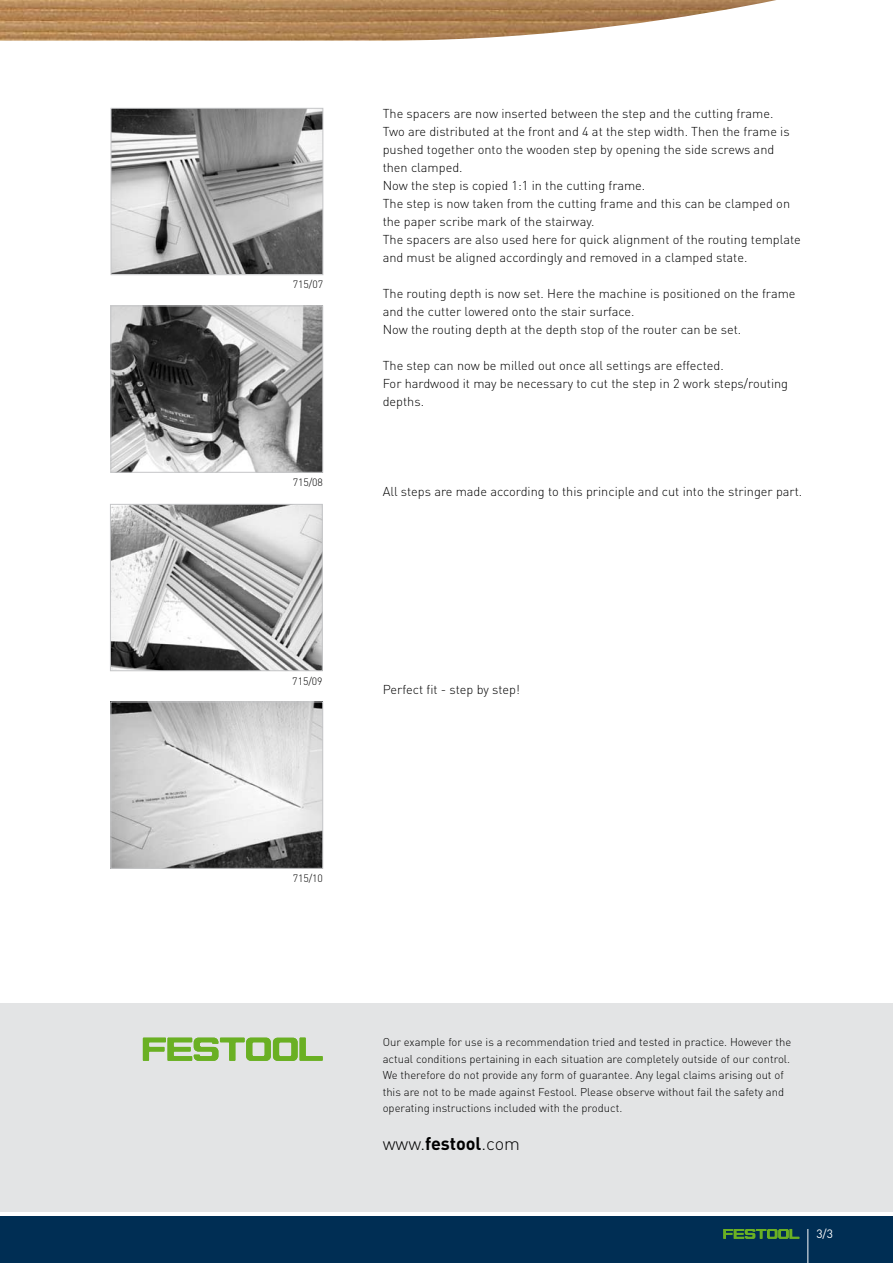
<style>
.page{position:relative;width:893px;height:1263px;background:#fff}
.page>*{position:absolute;margin:0;border:0;box-sizing:border-box;transform-origin:0 0}
.t1{font:300 18px "DIN Pro";color:#000}
.t2{font:300 12.75px/18px "DIN Pro";color:#000}
.t3{font:12px "DIN Pro";color:#fff}
.t4{font:300 11.25px/16.5px "DIN Pro";color:#000}
.t5{font:300 10.5px "DIN Pro";letter-spacing:-.005em;color:#000}
.s1{font-weight:700}
</style>
<div class="page">
<div style="left:0;top:1216px;width:893px;height:47px;background:#002e54"></div>
<svg style="left:723px;top:1229px;width:76px;height:10px"></svg>
<hr style="left:807px;top:1229px;width:1px;height:34px;background:#fff">
<div style="left:0;top:1003px;width:893px;height:209px;background:#e3e4e5"></div>
<svg style="left:143px;top:1037px;width:180px;height:24px"></svg>
<img style="left:0;top:0;width:776px;height:41px">
<img style="left:113px;top:110px;width:208px;height:163px">
<div style="left:111px;top:108px;width:212px;height:167px;border:1px solid #c5c6c8"></div>
<img style="left:113px;top:308px;width:208px;height:163px">
<div style="left:111px;top:306px;width:212px;height:167px;border:1px solid #c5c6c8"></div>
<img style="left:113px;top:704px;width:208px;height:163px">
<div style="left:111px;top:702px;width:212px;height:167px;border:1px solid #c5c6c8"></div>
<img style="left:112px;top:506px;width:209px;height:163px">
<div style="left:110px;top:504px;width:213px;height:167px;border:1px solid #c5c6c8"></div>
<p class="t5" style="left:293px;top:277px;width:32px">715/07</p>
<p class="t5" style="left:293px;top:475px;width:32px">715/08</p>
<p class="t2" style="left:383px;top:104px;width:420px">The spacers are now inserted between the step and the cutting frame.<br>Two are distributed at the front and 4 at the step width. Then the frame is pushed together onto the wooden step by opening the side screws and then clamped.<br>Now the step is copied 1:1 in the cutting frame.<br>The step is now taken from the cutting frame and this can be clamped on the paper scribe mark of the stairway.<br>The spacers are also used here for quick alignment of the routing template and must be aligned accordingly and removed in a clamped state.</p>
<p class="t2" style="left:383px;top:284px;width:414px">The routing depth is now set. Here the machine is positioned on the frame and the cutter lowered onto the stair surface.<br>Now the routing depth at the depth stop of the router can be set.</p>
<p class="t2" style="left:383px;top:356px;width:407px">The step can now be milled out once all settings are effected.<br>For hardwood it may be necessary to cut the step in 2 work steps/routing depths.</p>
<p class="t2" style="left:383px;top:482px;width:421px">All steps are made according to this principle and cut into the stringer part.</p>
<p class="t5" style="left:292px;top:673px;width:32px">715/09</p>
<p class="t2" style="left:383px;top:680px;width:139px">Perfect fit - step by step!</p>
<p class="t5" style="left:293px;top:871px;width:32px">715/10</p>
<p class="t4" style="left:383px;top:1033px;width:410px">Our example for use is a recommendation tried and tested in practice. However the actual conditions pertaining in each situation are completely outside of our control.<br>We therefore do not provide any form of guarantee. Any legal claims arising out of this are not to be made against Festool. Please observe without fail the safety and operating instructions included with the product.</p>
<h1 class="t1" style="left:383px;top:1131px;width:139px">www.<span class="s1">festool</span>.com</h1>
<p class="t3" style="left:816px;top:1225px;width:18px">3/3</p>
</div>
